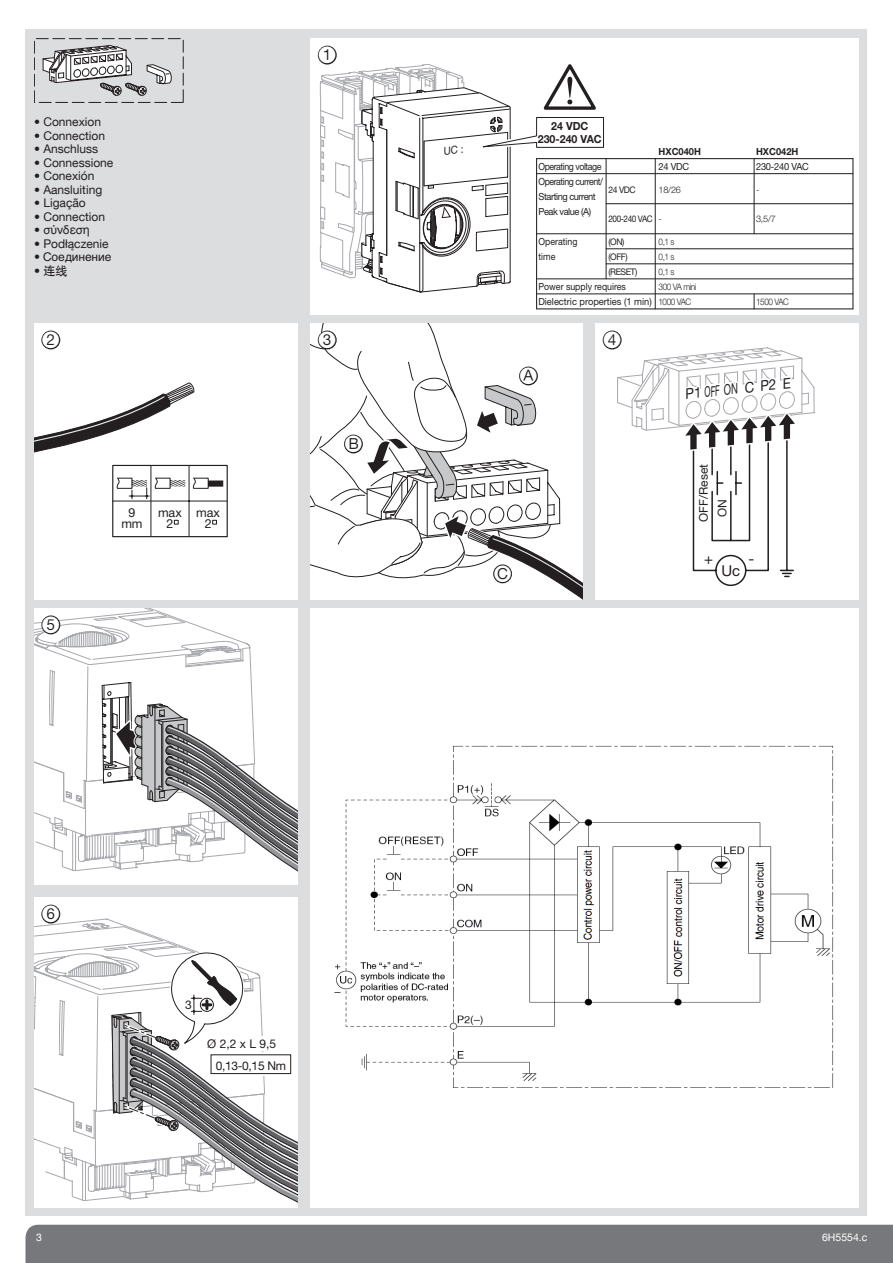
<style>
.page{position:relative;width:893px;height:1263px;background:#fff}
.page>*{position:absolute;margin:0;border:0;box-sizing:border-box;transform-origin:0 0}
.t1{font:18px "Hager Chiffres 1";color:#fff}
.t2{font:18px "Hager Lettres 2";color:#fff}
.t3{font:15px "Helvetica Neue LT Com";color:#231f20}
.t4{font:14.55px "Helvetica Neue LT Com";color:#231f20;scale:.91 1}
.t5{font:12.45px/11.2px "Helvetica Neue";color:#231f20;text-align:center}
.t6{font:12px/18.8px "Helvetica Neue LT Com";color:#231f20}
.t7{font:12px "Helvetica Cyr Upright";letter-spacing:-.01em;color:#231f20}
.t8{font:12px "Helvetica Neue";color:#231f20}
.t9{font:12px "Helvetica World";color:#231f20}
.t10{font:12px "SIL Hei Med Jian";color:#231f20}
.t11{font:700 11.1px/13.4px "Helvetica Neue LT Com";color:#231f20;text-align:center;scale:.95 1}
.t12{font:10.5px "Helvetica Neue LT Com";color:#fff}
.t13{font:9.75px/15px "Helvetica Neue LT Com";color:#231f20;scale:.9 1}
.t14{font:9.75px/15px "Helvetica Neue LT Com";letter-spacing:-.05em;color:#231f20;scale:.9 1}
.t15{font:9.75px "Helvetica Neue LT Com";letter-spacing:-.025em;color:#231f20;scale:.95 1}
.t16{font:700 9.75px "Helvetica Neue LT Com";color:#231f20;scale:.95 1}
.t17{font:9.75px "Helvetica Neue LT Com";letter-spacing:-.05em;color:#231f20;scale:.95 1}
.t18{font:300 9px/15px "Helvetica Neue LT Com";letter-spacing:-.05em;color:#231f20;scale:.9 1}
.t19{font:9px/15px "Helvetica Neue LT Com";letter-spacing:-.05em;color:#231f20;scale:.95 1}
.t20{font:300 9px "Helvetica Neue LT Com";letter-spacing:-.05em;color:#231f20}
.t21{font:9px "Helvetica Neue LT Com";letter-spacing:-.05em;color:#231f20;scale:.9 1}
.s1{font-family:"Helvetica Neue LT Com"}
</style>
<div class="page">
<div style="left:26px;top:30px;width:841px;height:1186px;background:#dcdddf"></div>
<div style="left:310px;top:608px;width:549px;height:600px;background:#fff"></div>
<img style="left:334px;top:745px;width:500px;height:343px">
<div style="left:310px;top:38px;width:549px;height:277px;background:#fff"></div>
<hr style="left:537px;top:158px;width:316px;height:1px;background:#231f20">
<hr style="left:536px;top:159px;width:1px;height:150px;background:#231f20">
<hr style="left:852px;top:159px;width:1px;height:150px;background:#231f20">
<hr style="left:537px;top:308px;width:316px;height:1px;background:#231f20">
<hr style="left:537px;top:173px;width:316px;height:1px;background:#231f20">
<hr style="left:606px;top:203px;width:247px;height:1px;background:#231f20">
<hr style="left:537px;top:233px;width:316px;height:1px;background:#231f20">
<hr style="left:606px;top:249px;width:247px;height:1px;background:#231f20">
<hr style="left:606px;top:264px;width:247px;height:1px;background:#231f20">
<hr style="left:537px;top:279px;width:316px;height:1px;background:#231f20">
<hr style="left:537px;top:294px;width:316px;height:1px;background:#231f20">
<hr style="left:655px;top:159px;width:1px;height:150px;background:#231f20">
<hr style="left:754px;top:159px;width:1px;height:75px;background:#231f20">
<svg style="left:754px;top:294px;width:1px;height:15px"></svg>
<div style="left:34px;top:38px;width:150px;height:65px;border:1px dashed #231f20"></div>
<svg style="left:42px;top:45px;width:130px;height:51px"></svg>
<div style="left:595px;top:323px;width:264px;height:277px;background:#fff"></div>
<div style="left:34px;top:323px;width:264px;height:277px;background:#fff"></div>
<div style="left:110px;top:463px;width:120px;height:76px;border:5px solid #fff"></div>
<div style="left:113px;top:465px;width:114px;height:72px;background:#fff"></div>
<div style="left:112px;top:465px;width:116px;height:72px;border:1px solid #231f20"></div>
<hr style="left:113px;top:501px;width:114px;height:1px;background:#231f20">
<div style="left:208px;top:481px;width:15px;height:5px;background:#231f20"></div>
<div style="left:208px;top:481px;width:15px;height:5px;border:1px solid #231f20"></div>
<svg style="left:34px;top:382px;width:183px;height:157px"></svg>
<svg style="left:41px;top:330px;width:20px;height:20px"></svg>
<svg style="left:602px;top:330px;width:213px;height:257px"></svg>
<svg style="left:310px;top:323px;width:273px;height:277px;background:#e7e6e7"></svg>
<svg style="left:34px;top:608px;width:222px;height:262px;background:#fafafa"></svg>
<div style="left:34px;top:897px;width:264px;height:311px;background:#fff"></div>
<svg style="left:34px;top:919px;width:153px;height:257px"></svg>
<svg style="left:56px;top:948px;width:242px;height:255px"></svg>
<div style="left:258px;top:1037px;width:23px;height:14px;background:#fff"></div>
<svg style="left:40px;top:614px;width:258px;height:271px;background:#e1e0e1"></svg>
<svg style="left:40px;top:904px;width:21px;height:21px"></svg>
<svg style="left:209px;top:1052px;width:84px;height:24px"></svg>
<div style="left:211px;top:1055px;width:80px;height:18px;background:#fff"></div>
<div style="left:211px;top:1054px;width:80px;height:20px;border:1px solid #231f20"></div>
<div style="left:26px;top:1225px;width:867px;height:38px;background:#76787b"></div>
<svg style="left:317px;top:45px;width:291px;height:248px"></svg>
<p class="t6" style="left:34px;top:112px;width:69px">• Connexion</p>
<p class="t6" style="left:34px;top:126px;width:73px">• Connection</p>
<p class="t6" style="left:34px;top:139px;width:66px">• Anschluss</p>
<p class="t6" style="left:34px;top:153px;width:81px">• Connessione</p>
<p class="t6" style="left:34px;top:166px;width:62px">• Conexión</p>
<p class="t6" style="left:34px;top:180px;width:70px">• Aansluiting</p>
<p class="t6" style="left:34px;top:193px;width:53px">• Ligação</p>
<p class="t6" style="left:34px;top:207px;width:73px">• Connection</p>
<p class="t9" style="left:34px;top:223px;width:57px"><span class="s1">•</span> σύνδεση</p>
<p class="t6" style="left:34px;top:234px;width:76px">• Podłączenie</p>
<p class="t7" style="left:34px;top:250px;width:79px">• Соединение</p>
<p class="t10" style="left:34px;top:263px;width:35px"><span class="s1">•</span> 连线</p>
<h1 class="t1" style="left:319px;top:47px;width:20px">&amp;</h1>
<p class="t11" style="left:538px;top:119px;width:69px">24 VDC<br>230-240 VAC</p>
<p class="t16" style="left:659px;top:146px;width:46px">HXC040H</p>
<p class="t16" style="left:756px;top:146px;width:46px">HXC042H</p>
<p class="t15" style="left:659px;top:160px;width:34px">24 VDC</p>
<p class="t14" style="left:538px;top:158px;width:73px">Operating voltage<br>Operating current/<br>Starting current</p>
<p class="t13" style="left:538px;top:234px;width:45px">Operating time</p>
<p class="t15" style="left:756px;top:160px;width:57px">230-240 VAC</p>
<p class="t19" style="left:608px;top:182px;width:30px">24 VDC</p>
<p class="t21" style="left:608px;top:214px;width:51px">200-240 VAC</p>
<p class="t19" style="left:608px;top:234px;width:32px">(ON) (OFF) (RESET)</p>
<p class="t20" style="left:659px;top:184px;width:24px">18/26</p>
<p class="t20" style="left:756px;top:184px;width:5px">-</p>
<p class="t17" style="left:538px;top:205px;width:57px">Peak value (A)</p>
<p class="t20" style="left:756px;top:214px;width:21px">3,5/7</p>
<p class="t20" style="left:659px;top:214px;width:5px">-</p>
<p class="t18" style="left:658px;top:234px;width:44px">0,1 s<br>0,1 s<br>0,1 s<br>300 VA mini<br>1000 VAC</p>
<p class="t13" style="left:538px;top:279px;width:127px">Power supply requires<br>Dielectric properties (1 min)</p>
<p class="t18" style="left:756px;top:294px;width:38px">1500 VAC</p>
<h1 class="t1" style="left:43px;top:332px;width:20px">é</h1>
<h1 class="t1" style="left:319px;top:332px;width:20px">"</h1>
<h1 class="t1" style="left:604px;top:332px;width:20px">'</h1>
<h1 class="t2" style="left:520px;top:368px;width:20px">A</h1>
<h1 class="t1" style="left:43px;top:617px;width:20px">(</h1>
<p class="t5" style="left:121px;top:507px;width:23px">9 mm</p>
<p class="t5" style="left:158px;top:507px;width:25px">max<br>2</p>
<p class="t5" style="left:196px;top:507px;width:25px">max<br>2</p>
<h1 class="t2" style="left:345px;top:436px;width:20px">B</h1>
<h1 class="t2" style="left:494px;top:566px;width:20px">C</h1>
<p class="t4" style="left:684px;top:385px;width:118px;rotate:-6deg">P1 OFF ON C P2 E</p>
<p class="t6" style="left:694px;top:517px;width:54px;text-indent:-5px;rotate:-90deg">OFF/Reset<br>ON</p>
<p class="t3" style="left:704px;top:549px;width:10px">+</p>
<p class="t3" style="left:749px;top:549px;width:7px">-</p>
<p class="t3" style="left:721px;top:561px;width:20px">Uc</p>
<h1 class="t1" style="left:43px;top:906px;width:20px">§</h1>
<p class="t8" style="left:185px;top:997px;width:8px">3</p>
<p class="t8" style="left:207px;top:1037px;width:70px">Ø 2,2 x L 9,5</p>
<p class="t6" style="left:216px;top:1055px;width:72px">0,13-0,15 Nm</p>
<p class="t12" style="left:36px;top:1230px;width:7px">3</p>
<p class="t12" style="left:822px;top:1230px;width:47px">6H5554.c</p>
</div>
